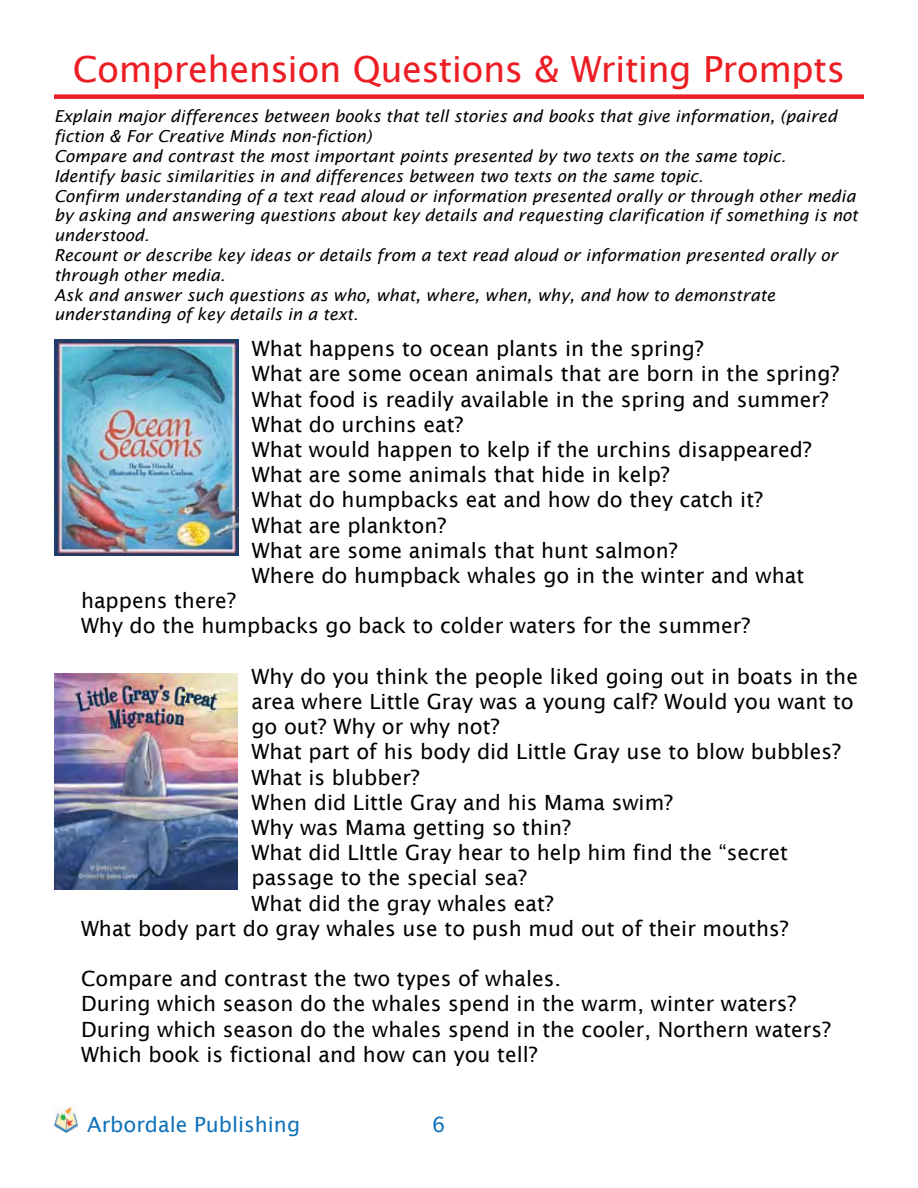
<style>
.page{position:relative;width:918px;height:1188px;background:#fff}
.page>*{position:absolute;margin:0;border:0;box-sizing:border-box;transform-origin:0 0}
.t1{font:36px "Lucida Sans";letter-spacing:-.015em;color:#ed1d24}
.t2{font:21px/25.2px "Lucida Sans";color:#000}
.t3{font:21px "Lucida Sans";color:#1072ba}
.t4{font:italic 16.5px/19.8px "Lucida Sans";color:#000}
</style>
<div class="page">
<div style="left:54px;top:94px;width:810px;height:5px;background:#ed1d24"></div>
<img style="left:54px;top:1106px;width:23px;height:26px">
<img style="left:54px;top:674px;width:184px;height:216px">
<img style="left:54px;top:340px;width:184px;height:216px">
<h1 class="t1" style="left:73px;top:48px;width:774px">Comprehension Questions &amp; Writing Prompts</h1>
<p class="t4" style="left:54px;top:107px;width:805px">Explain major differences between books that tell stories and books that give information, (paired fiction &amp; For Creative Minds non-fiction)<br>Compare and contrast the most important points presented by two texts on the same topic.<br>Identify basic similarities in and differences between two texts on the same topic.<br>Confirm understanding of a text read aloud or information presented orally or through other media by asking and answering questions about key details and requesting clarification if something is not understood.<br>Recount or describe key ideas or details from a text read aloud or information presented orally or through other media.<br>Ask and answer such questions as who, what, where, when, why, and how to demonstrate understanding of key details in a text.</p>
<p class="t2" style="left:252px;top:336px;width:589px">What happens to ocean plants in the spring?<br>What are some ocean animals that are born in the spring?<br>What food is readily available in the spring and summer?<br>What do urchins eat?<br>What would happen to kelp if the urchins disappeared?<br>What are some animals that hide in kelp?<br>What do humpbacks eat and how do they catch it?<br>What are plankton?<br>What are some animals that hunt salmon?<br>Where do humpback whales go in the winter and what</p>
<p class="t2" style="left:81px;top:588px;width:671px">happens there?<br>Why do the humpbacks go back to colder waters for the summer?</p>
<p class="t2" style="left:251px;top:664px;width:608px">Why do you think the people liked going out in boats in the</p>
<p class="t2" style="left:251px;top:689px;width:604px">area where Little Gray was a young calf? Would you want to</p>
<p class="t2" style="left:251px;top:714px;width:250px">go out? Why or why not?</p>
<p class="t2" style="left:251px;top:739px;width:591px">What part of his body did Little Gray use to blow bubbles?</p>
<p class="t2" style="left:251px;top:764px;width:170px">What is blubber?</p>
<p class="t2" style="left:251px;top:790px;width:423px">When did Little Gray and his Mama swim?</p>
<p class="t2" style="left:251px;top:815px;width:321px">Why was Mama getting so thin?</p>
<p class="t2" style="left:251px;top:840px;width:538px">What did LIttle Gray hear to help him find the “secret</p>
<p class="t2" style="left:251px;top:865px;width:277px">passage to the special sea?</p>
<p class="t2" style="left:251px;top:890px;width:304px">What did the gray whales eat?</p>
<p class="t2" style="left:81px;top:916px;width:709px">What body part do gray whales use to push mud out of their mouths?</p>
<p class="t2" style="left:81px;top:966px;width:752px">Compare and contrast the two types of whales.<br>During which season do the whales spend in the warm, winter waters?<br>During which season do the whales spend in the cooler, Northern waters?<br>Which book is fictional and how can you tell?</p>
<p class="t3" style="left:87px;top:1113px;width:214px">Arbordale Publishing</p>
<p class="t3" style="left:432px;top:1113px;width:15px">6</p>
</div>
